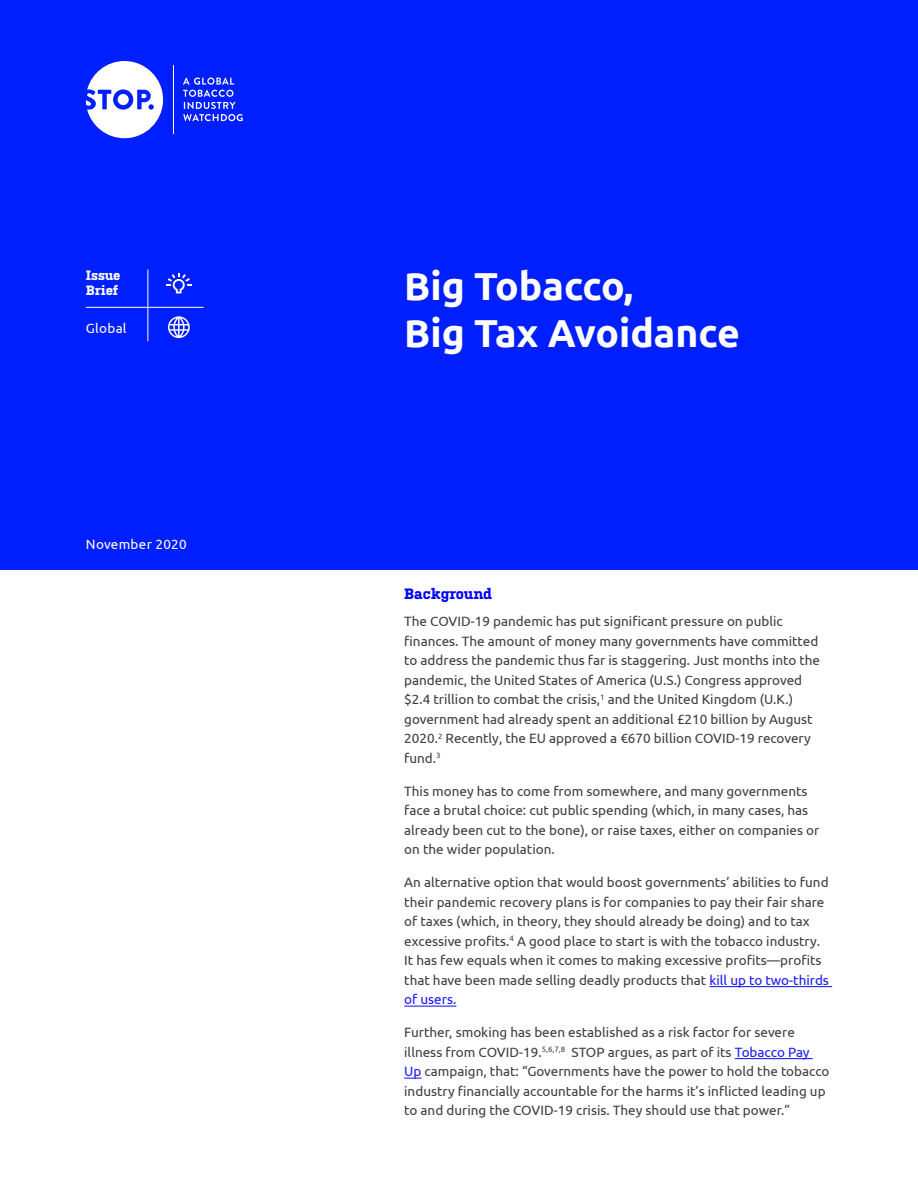
<style>
.page{position:relative;width:918px;height:1188px;background:#fff}
.page>*{position:absolute;margin:0;border:0;box-sizing:border-box;transform-origin:0 0}
.t1{font:700 39px/46.8px "Ubuntu";color:#fff}
.t2{font:700 15px "Kulturista";color:#00f}
.Body_Copy{font:13.5px/19.5px "Ubuntu";color:#3e3e3f}
.t3{font:13.5px "Ubuntu";letter-spacing:.02em;color:#fff}
.Category{font:700 13.5px/15px "Kulturista";color:#fff}
.s1{color:#1a1aff}
</style>
<div class="page">
<div style="left:0;top:0;width:918px;height:570px;background:#001fff"></div>
<hr style="left:148px;top:270px;width:1px;height:71px;background:#fff">
<hr style="left:86px;top:307px;width:118px;height:1px;background:#fff">
<svg style="left:168px;top:316px;width:22px;height:22px"></svg>
<svg style="left:166px;top:273px;width:25px;height:20px"></svg>
<svg style="left:86px;top:61px;width:77px;height:77px"></svg>
<div style="left:118px;top:94px;width:11px;height:11px;background:#fff;border-radius:50%"></div>
<hr style="left:173px;top:65px;width:1px;height:69px;background:#fff">
<svg style="left:183px;top:77px;width:60px;height:44px"></svg>
<hr style="left:709px;top:986px;width:123px;height:1px;background:#1a1aff">
<hr style="left:404px;top:1006px;width:52px;height:1px;background:#1a1aff">
<hr style="left:735px;top:1058px;width:78px;height:1px;background:#1a1aff">
<svg style="left:404px;top:1078px;width:17px;height:1px"></svg>
<p class="Category" style="left:86px;top:267px;width:36px">Issue<br>Brief</p>
<h5 class="t3" style="left:86px;top:320px;width:42px">Global</h5>
<h5 class="t3" style="left:86px;top:536px;width:102px">November 2020</h5>
<h1 class="t1" style="left:404px;top:262px;width:337px">Big Tobacco,<br>Big Tax Avoidance</h1>
<h4 class="t2" style="left:404px;top:586px;width:89px">Background</h4>
<p class="Body_Copy" style="left:404px;top:611px;width:417px">The COVID-19 pandemic has put significant pressure on public finances. The amount of money many governments have committed to address the pandemic thus far is staggering. Just months into the pandemic, the United States of America (U.S.) Congress approved $2.4 trillion to combat the crisis,<sup>1</sup> and the United Kingdom (U.K.) government had already spent an additional £210 billion by August 2020.<sup>2</sup> Recently, the EU approved a €670 billion COVID-19 recovery fund.<sup>3</sup></p>
<p class="Body_Copy" style="left:404px;top:781px;width:417px">This money has to come from somewhere, and many governments face a brutal choice: cut public spending (which, in many cases, has already been cut to the bone), or raise taxes, either on companies or on the wider population.</p>
<p class="Body_Copy" style="left:404px;top:872px;width:426px">An alternative option that would boost governments’ abilities to fund their pandemic recovery plans is for companies to pay their fair share of taxes (which, in theory, they should already be doing) and to tax excessive profits.<sup>4</sup> A good place to start is with the tobacco industry.<br>It has few equals when it comes to making excessive profits—profits that have been made selling deadly products that <span class="s1">kill up to two-thirds of users.</span></p>
<p class="Body_Copy" style="left:404px;top:1022px;width:427px">Further, smoking has been established as a risk factor for severe illness from COVID-19.<sup>5,6,7,8</sup> STOP argues, as part of its <span class="s1">Tobacco Pay Up</span> campaign, that: “Governments have the power to hold the tobacco industry financially accountable for the harms it’s inflicted leading up to and during the COVID-19 crisis. They should use that power.”</p>
</div>
